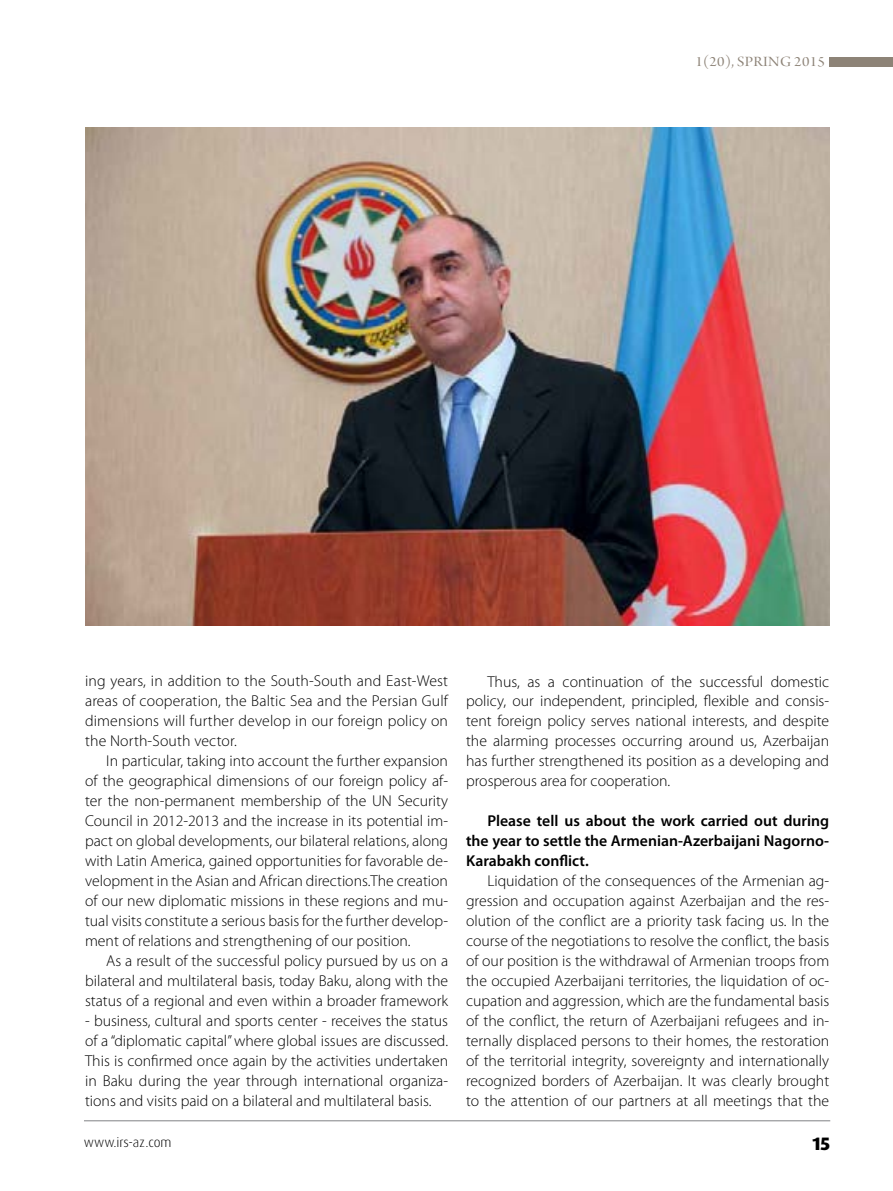
<style>
.page{position:relative;width:893px;height:1191px;background:#fff}
.page>*{position:absolute;margin:0;border:0;box-sizing:border-box;transform-origin:0 0}
.t1{font:800 18px "Dax Pro";color:#000}
.t2{font:300 15.75px/20px "Myriad Pro";color:#000;text-align:justify}
.t3{font:600 15.75px/20px "Myriad Pro";color:#000;text-align:justify}
.t4{font:15px "Arno Pro Display";letter-spacing:.02em;color:#8d8377;scale:1.1 1}
.t5{font:300 13.5px "Dax Pro";color:#000}
</style>
<div class="page">
<hr style="left:84px;top:1120px;width:746px;height:1px;background:#808285">
<div style="left:829px;top:57px;width:64px;height:9px;background:#8d8377"></div>
<img style="left:85px;top:128px;width:744px;height:498px">
<p class="t4" style="left:695px;top:53px;width:119px">1(20), SPRING 2015</p>
<p class="t2" style="left:85px;top:671px;width:365px">ing years, in addition to the South-South and East-West areas of cooperation, the Baltic Sea and the Persian Gulf dimensions will further develop in our foreign policy on the North-South vector.</p>
<p class="t2" style="left:85px;top:751px;width:365px;text-indent:21px">In particular, taking into account the further expansion of the geographical dimensions of our foreign policy af&shy;ter the non-permanent membership of the UN Security Council in 2012-2013 and the increase in its potential im&shy;pact on global developments, our bilateral relations, along with Latin America, gained opportunities for favorable de&shy;velopment in the Asian and African directions.The creation of our new diplomatic missions in these regions and mu&shy;tual visits constitute a serious basis for the further develop&shy;ment of relations and strengthening of our position.</p>
<p class="t2" style="left:85px;top:951px;width:365px;text-indent:21px">As a result of the successful policy pursued by us on a bilateral and multilateral basis, today Baku, along with the status of a regional and even within a broader framework</p>
<p class="t2" style="left:85px;top:1010px;width:365px">- business, cultural and sports center - receives the status of a “diplomatic capital” where global issues are discussed.<br>This is confirmed once again by the activities undertaken in Baku during the year through international organiza&shy;tions and visits paid on a bilateral and multilateral basis.</p>
<p class="t2" style="left:466px;top:671px;width:365px;text-indent:21px">Thus, as a continuation of the successful domestic policy, our independent, principled, flexible and consis&shy;tent foreign policy serves national interests, and despite the alarming processes occurring around us, Azerbaijan has further strengthened its position as a developing and prosperous area for cooperation.</p>
<p class="t3" style="left:466px;top:810px;width:365px;text-indent:21px">Please tell us about the work carried out during the year to settle the Armenian-Azerbaijani Nagorno-Karabakh conflict.</p>
<p class="t2" style="left:466px;top:871px;width:365px;text-indent:21px">Liquidation of the consequences of the Armenian ag&shy;gression and occupation against Azerbaijan and the res&shy;olution of the conflict are a priority task facing us. In the course of the negotiations to resolve the conflict, the basis of our position is the withdrawal of Armenian troops from the occupied Azerbaijani territories, the liquidation of oc&shy;cupation and aggression, which are the fundamental basis of the conflict, the return of Azerbaijani refugees and in&shy;ternally displaced persons to their homes, the restoration of the territorial integrity, sovereignty and internationally recognized borders of Azerbaijan. It was clearly brought to the attention of our partners at all meetings that the</p>
<p class="t5" style="left:84px;top:1133px;width:89px">www.irs-az.com</p>
<p class="t1" style="left:812px;top:1131px;width:19px">15</p>
</div>
